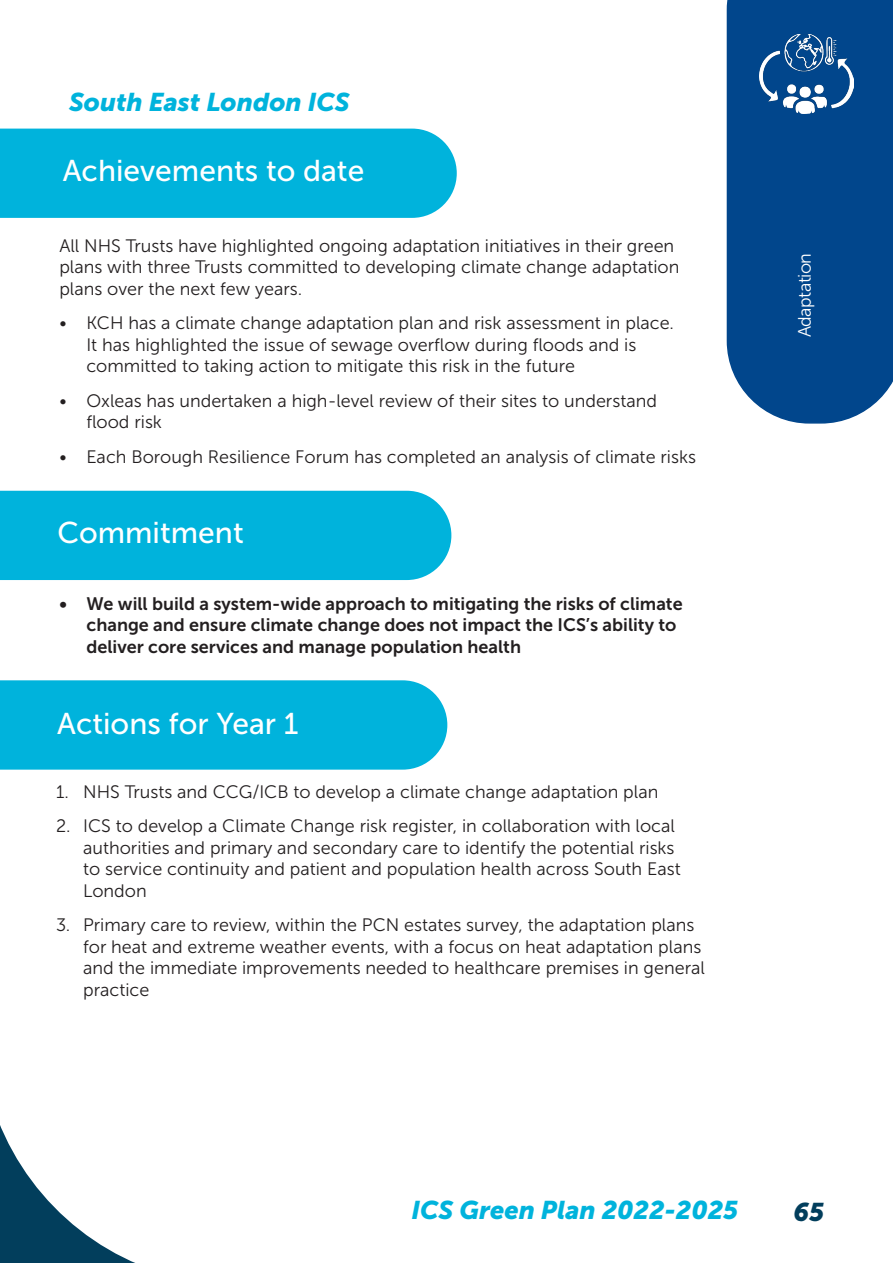
<style>
.page{position:relative;width:893px;height:1263px;background:#fff}
.page>*{position:absolute;margin:0;border:0;box-sizing:border-box;transform-origin:0 0}
.Section_Sub_Heading{font:30px "Museo Sans 500";color:#fff}
.t1{font:italic 25.5px "Museo Sans 900";color:#00b3dc}
.t2{font:italic 25.5px "Museo Sans 900";color:#023e5c}
.t3{font:18px/21.6px "Museo Sans 300";color:#231f20}
.t4{font:18px/21.6px "Museo Sans 700";color:#231f20}
.Heading_Bold{font:18px "Museo Sans 300";letter-spacing:-.03em;color:#fff}
</style>
<div class="page">
<svg style="left:0;top:1125px;width:135px;height:138px"></svg>
<div style="left:0;top:129px;width:457px;height:89px;background:#00b3dc"></div>
<div style="left:727px;top:0;width:166px;height:424px;background:#01468c"></div>
<div style="left:0;top:491px;width:451px;height:89px;background:#00b3dc"></div>
<div style="left:0;top:680px;width:447px;height:90px;background:#00b3dc"></div>
<img style="left:759px;top:34px;width:94px;height:80px">
<p class="t1" style="left:69px;top:88px;width:282px">South East London ICS</p>
<p class="Section_Sub_Heading" style="left:63px;top:154px;width:303px">Achievements to date</p>
<p class="t3" style="left:59px;top:235px;width:622px">All NHS Trusts have highlighted ongoing adaptation initiatives in their green plans with three Trusts committed to developing climate change adaptation plans over the next few years.</p>
<p class="t3" style="left:86px;top:312px;width:589px;text-indent:-27px">• KCH has a climate change adaptation plan and risk assessment in place.<br>It has highlighted the issue of sewage overflow during floods and is committed to taking action to mitigate this risk in the future</p>
<p class="t3" style="left:86px;top:390px;width:572px;text-indent:-27px">• Oxleas has undertaken a high-level review of their sites to understand flood risk</p>
<p class="t3" style="left:59px;top:446px;width:638px">• Each Borough Resilience Forum has completed an analysis of climate risks</p>
<p class="Section_Sub_Heading" style="left:57px;top:516px;width:188px">Commitment</p>
<p class="t4" style="left:87px;top:593px;width:598px;text-indent:-27px">• We will build a system-wide approach to mitigating the risks of climate change and ensure climate change does not impact the ICS’s ability to deliver core services and manage population health</p>
<p class="Section_Sub_Heading" style="left:57px;top:707px;width:243px">Actions for Year 1</p>
<p class="t3" style="left:56px;top:781px;width:604px">1. NHS Trusts and CCG/ICB to develop a climate change adaptation plan</p>
<p class="t3" style="left:83px;top:815px;width:599px;text-indent:-27px">2. ICS to develop a Climate Change risk register, in collaboration with local authorities and primary and secondary care to identify the potential risks to service continuity and patient and population health across South East London</p>
<p class="t3" style="left:83px;top:914px;width:623px;text-indent:-27px">3. Primary care to review, within the PCN estates survey, the adaptation plans for heat and extreme weather events, with a focus on heat adaptation plans and the immediate improvements needed to healthcare premises in general practice</p>
<p class="Heading_Bold" style="left:795px;top:337px;width:86px;rotate:-90deg">Adaptation</p>
<p class="t1" style="left:411px;top:1196px;width:328px">ICS Green Plan 2022-2025</p>
<p class="t2" style="left:793px;top:1198px;width:32px">65</p>
</div>
